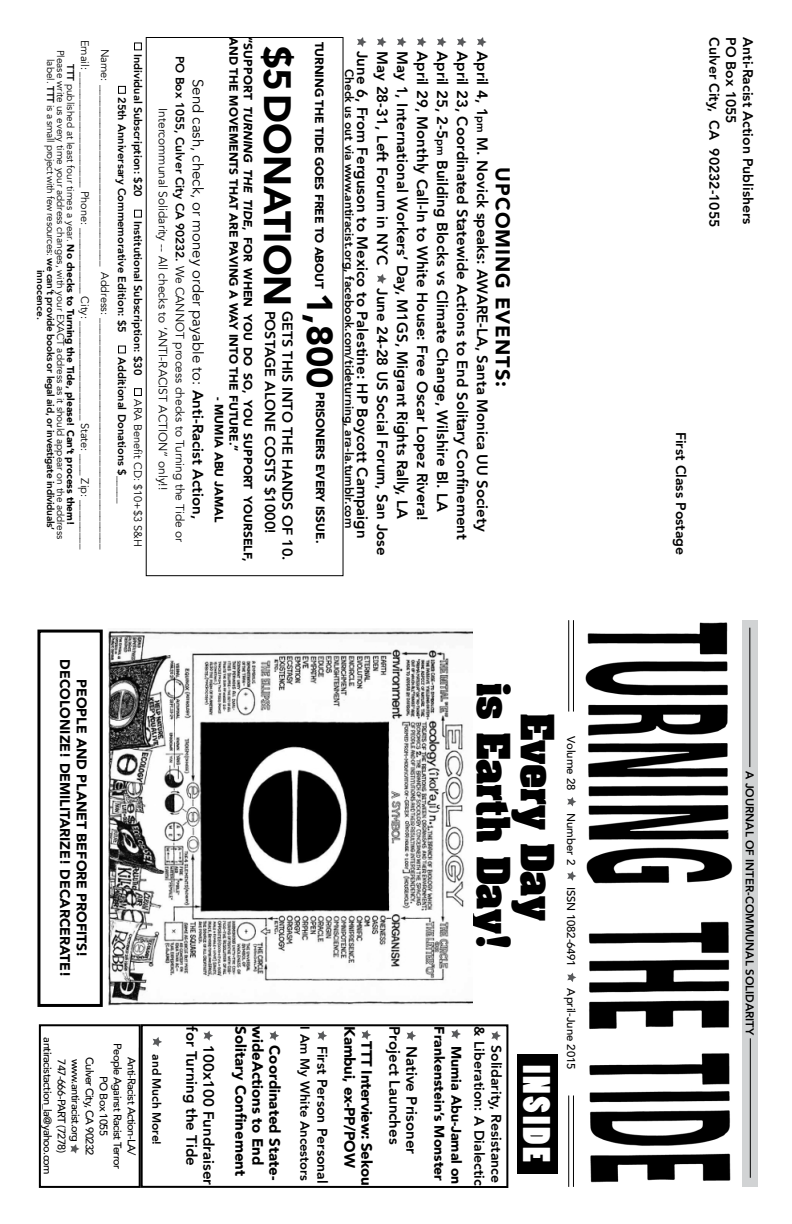
<style>
.page{position:relative;width:792px;height:1224px;background:#fff}
.page>*{position:absolute;margin:0;border:0;box-sizing:border-box;transform-origin:0 0}
.t1{font:700 39px/44px "Aachen";color:#000;text-align:center}
.t2{font:900 38px "Avenir";color:#000}
.t3{font:36px "Poplar Std";letter-spacing:.08em;color:#fff}
.t4{font:900 36px "Avenir";color:#000}
.t5{font:900 20px "Avenir";letter-spacing:.05em;color:#000}
.t6{font:800 15px/17px "Avenir";color:#000}
.t7{font:15px "Avenir";color:#000}
.t8{font:900 15px "Avenir";color:#000}
.t9{font:900 15px/17px "Avenir";letter-spacing:-.02em;color:#000}
.t10{font:800 14.4px "Avenir";color:#000}
.t11{font:800 14px/17px "Avenir";color:#000;text-align:right}
.t12{font:900 14px/16.8px "Avenir";color:#000;text-align:right}
.t13{font:800 13px "Avenir";color:#000}
.t14{font:900 12px/14.4px "Avenir";color:#000}
.t15{font:12px/17px "Avenir";color:#000;text-align:center}
.t16{font:800 12px "Avenir";color:#000}
.t17{font:800 11.4px "Avenir";color:#000}
.t18{font:500 11.4px "Avenir";color:#000}
.t19{font:500 11.4px "Avenir";letter-spacing:-.02em;color:#000}
.t20{font:11px/20px "Avenir";color:#000;text-align:right}
.t21{font:500 11px/14px "Avenir";letter-spacing:-.05em;color:#000;text-align:center}
.t22{font:800 11px "Avenir";color:#000}
.t23{font:10px/10px "Avenir";color:#000;text-align:center}
.s1{font-weight:800}
.s2{font-weight:900}
.s3{font-style:italic}
.s4{font-size:11px}
</style>
<div class="page">
<div style="left:517px;top:1055px;width:41px;height:119px;background:#000"></div>
<svg style="left:567px;top:797px;width:9px;height:9px"></svg>
<svg style="left:567px;top:871px;width:9px;height:10px"></svg>
<svg style="left:567px;top:973px;width:9px;height:9px"></svg>
<hr style="left:573px;top:620px;width:1px;height:92px;background:#000">
<hr style="left:568px;top:620px;width:1px;height:92px;background:#000">
<hr style="left:573px;top:1095px;width:1px;height:92px;background:#000">
<hr style="left:568px;top:1095px;width:1px;height:92px;background:#000">
<div style="left:743px;top:620px;width:15px;height:567px;background:#d1d3d4"></div>
<hr style="left:750px;top:1038px;width:1px;height:140px;background:#000">
<img style="left:585px;top:622px;width:148px;height:561px">
<hr style="left:749px;top:628px;width:1px;height:139px;background:#000">
<svg style="left:70px;top:1144px;width:10px;height:10px"></svg>
<div style="left:39px;top:1024px;width:102px;height:164px;border:2px solid #000"></div>
<svg style="left:491px;top:1031px;width:10px;height:10px"></svg>
<svg style="left:451px;top:1029px;width:10px;height:10px"></svg>
<svg style="left:407px;top:1031px;width:9px;height:10px"></svg>
<svg style="left:362px;top:1030px;width:9px;height:10px"></svg>
<svg style="left:318px;top:1031px;width:9px;height:10px"></svg>
<svg style="left:270px;top:1031px;width:9px;height:10px"></svg>
<svg style="left:204px;top:1031px;width:9px;height:10px"></svg>
<svg style="left:153px;top:1037px;width:9px;height:10px"></svg>
<div style="left:141px;top:1024px;width:367px;height:164px;border:2px solid #000"></div>
<hr style="left:139px;top:1048px;width:1px;height:139px;background:#000">
<svg style="left:477px;top:37px;width:10px;height:10px"></svg>
<svg style="left:457px;top:37px;width:10px;height:10px"></svg>
<svg style="left:437px;top:37px;width:10px;height:10px"></svg>
<svg style="left:417px;top:37px;width:10px;height:10px"></svg>
<svg style="left:397px;top:37px;width:10px;height:10px"></svg>
<svg style="left:377px;top:37px;width:10px;height:10px"></svg>
<svg style="left:377px;top:274px;width:10px;height:10px"></svg>
<svg style="left:357px;top:37px;width:10px;height:10px"></svg>
<div style="left:134px;top:42px;width:8px;height:8px;border:1px solid #000"></div>
<div style="left:134px;top:210px;width:8px;height:8px;border:1px solid #000"></div>
<div style="left:134px;top:388px;width:8px;height:8px;border:1px solid #000"></div>
<div style="left:118px;top:86px;width:8px;height:8px;border:1px solid #000"></div>
<div style="left:118px;top:346px;width:8px;height:7px;border:1px solid #000"></div>
<div style="left:37px;top:630px;width:66px;height:377px;border:3px solid #000"></div>
<img style="left:108px;top:629px;width:364px;height:377px">
<p class="t20" style="left:115px;top:40px;width:511px;rotate:90deg">Name: _________________________________ Address: __________________________________________<br>Email: _____________________ Phone: ____________ City: __________________ State: ____ Zip: _________</p>
<p class="t23" style="left:75px;top:50px;width:492px;rotate:90deg"><span class="s1">TTT</span> published at least four times a year. <span class="s2">No checks to Turning the Tide, please! Can’t process them!<br></span>Please write us every time your address changes, with your EXACT address as it should appear on the address label. <span class="s1">TTT</span> is a small project with few resources: <span class="s1">we can’t provide books or legal aid, or investigate individuals’ innocence.</span></p>
<p class="t22" style="left:146px;top:54px;width:145px;rotate:90deg">Individual Subscription: $20</p>
<p class="t22" style="left:146px;top:221px;width:156px;rotate:90deg">Institutional Subscription: $30</p>
<p class="t20" style="left:148px;top:399px;width:149px;rotate:90deg">ARA Benefit CD: $10+$3 S&amp;H</p>
<p class="t22" style="left:130px;top:97px;width:237px;rotate:90deg">25th Anniversary Commemorative Edition: $5</p>
<p class="t22" style="left:130px;top:357px;width:148px;rotate:90deg">Additional Donations $_____</p>
<p class="t15" style="left:188px;top:56px;width:488px;rotate:90deg"><span class="s1">PO Box 1055, Culver City CA 90232.</span> We CANNOT process checks to Turning the Tide or<br>Intercommunal Solidarity -- All checks to ‘ANTI-RACIST ACTION” only!!</p>
<p class="t7" style="left:207px;top:79px;width:442px;rotate:90deg">Send cash, check, or money order payable to: <span class="s1">Anti-Racist Action,</span></p>
<p class="t14" style="left:255px;top:37px;width:526px;rotate:90deg">“SUPPORT <span class="s3">TURNING THE TIDE</span>, FOR WHEN YOU DO SO, YOU SUPPORT YOURSELF,<br>AND THE MOVEMENTS THAT ARE PAVING A WAY INTO THE FUTURE.”</p>
<p class="t14" style="left:227px;top:397px;width:127px;rotate:90deg">- MUMIA ABU JAMAL</p>
<h2 class="t2" style="left:310px;top:46px;width:262px;rotate:90deg">$5DONATION</h2>
<p class="t10" style="left:281px;top:311px;width:224px;rotate:90deg">POSTAGE ALONE COSTS $1000!</p>
<p class="t10" style="left:299px;top:311px;width:252px;rotate:90deg">GETS THIS INTO THE HANDS OF 10.</p>
<p class="t14" style="left:327px;top:42px;width:248px;rotate:90deg">TURNING THE TIDE GOES FREE TO ABOUT</p>
<h3 class="t4" style="left:350px;top:293px;width:97px;rotate:90deg">1,800</h3>
<p class="t14" style="left:328px;top:392px;width:152px;rotate:90deg">PRISONERS EVERY ISSUE.</p>
<p class="t6" style="left:392px;top:51px;width:506px;line-height:20px;text-indent:237px;rotate:90deg">June 24-28 US Social Forum, San Jose<br>June 6, From Ferguson to Mexico to Palestine: HP Boycott Campaign</p>
<p class="t6" style="left:391px;top:51px;width:215px;rotate:90deg">May 28-31, Left Forum in NYC</p>
<p class="t6" style="left:411px;top:51px;width:469px;rotate:90deg">May 1, International Workers’ Day, M1GS, Migrant Rights Rally, LA</p>
<p class="t6" style="left:431px;top:51px;width:471px;rotate:90deg">April 29, Monthly Call-In to White House: Free Oscar Lopez Rivera!</p>
<p class="t6" style="left:451px;top:51px;width:462px;rotate:90deg">April 25, 2-5<span class="s4">pm</span> Building Blocks vs Climate Change, Wilshire Bl. LA</p>
<p class="t6" style="left:471px;top:51px;width:490px;rotate:90deg">April 23, Coordinated Statewide Actions to End Solitary Confinement</p>
<p class="t6" style="left:491px;top:51px;width:482px;rotate:90deg">April 4, 1<span class="s4">pm</span> M. Novick speaks: AWARE-LA, Santa Monica UU Society</p>
<p class="t16" style="left:359px;top:69px;width:461px;rotate:90deg">Check us out via www.antiracist.org, facebook.com/tideturning, ara-la.tumblr.com</p>
<h3 class="t5" style="left:520px;top:167px;width:221px;rotate:90deg">UPCOMING EVENTS:</h3>
<p class="t12" style="left:91px;top:659px;width:320px;text-align:center;rotate:90deg">PEOPLE AND PLANET BEFORE PROFITS!<br>DECOLONIZE! DEMILITARIZE! DECARCERATE!</p>
<h1 class="t1" style="left:561px;top:683px;width:269px;rotate:90deg">Every Day<br>is Earth Day!</h1>
<p class="t8" style="left:254px;top:1026px;width:151px;rotate:90deg">Solitary Confinement</p>
<p class="t8" style="left:271px;top:1026px;width:141px;rotate:90deg">wideActions to End</p>
<p class="t6" style="left:217px;top:1026px;width:160px;text-indent:19px;rotate:90deg">100x100 Fundraiser for Turning the Tide</p>
<p class="t21" style="left:55px;top:1037px;width:139px;rotate:90deg">antiracistaction_la@yahoo.com</p>
<p class="t11" style="left:505px;top:1026px;width:161px;rotate:90deg">Solidarity, Resistance<br>&amp; Liberation: A Dialectic</p>
<p class="t13" style="left:315px;top:1026px;width:156px;rotate:90deg">I Am My White Ancestors</p>
<p class="t12" style="left:465px;top:1026px;width:160px;rotate:90deg">Mumia Abu-Jamal on<br>Frankenstein’s Monster</p>
<p class="t9" style="left:376px;top:1026px;width:161px;text-indent:15px;rotate:90deg">TTT Interview: Sekou<br>Kambui, ex-PP/POW</p>
<p class="t6" style="left:420px;top:1026px;width:129px;text-indent:19px;rotate:90deg">Native Prisoner<br>Project Launches</p>
<p class="t21" style="left:139px;top:1043px;width:127px;rotate:90deg">Anti-Racist Action-LA/<br>People Against Racist Terror<br>PO Box 1055</p>
<p class="t8" style="left:288px;top:1045px;width:136px;rotate:90deg">Coordinated State-</p>
<p class="t11" style="left:331px;top:1046px;width:139px;rotate:90deg">First Person Personal</p>
<p class="t16" style="left:166px;top:1054px;width:92px;rotate:90deg">and Much More!</p>
<p class="t21" style="left:69px;top:1059px;width:95px;rotate:90deg">747-666-PART (7278)</p>
<p class="t21" style="left:83px;top:1059px;width:85px;rotate:90deg">www.antiracist.org</p>
<p class="t21" style="left:97px;top:1057px;width:100px;rotate:90deg">Culver City, CA 90232</p>
<h3 class="t3" style="left:556px;top:1065px;width:99px;rotate:90deg">INSIDE</h3>
<p class="t18" style="left:581px;top:736px;width:56px;rotate:90deg">Volume 28</p>
<p class="t18" style="left:581px;top:813px;width:54px;rotate:90deg">Number 2</p>
<p class="t19" style="left:581px;top:887px;width:81px;rotate:90deg">ISSN 1082-6491</p>
<p class="t18" style="left:581px;top:988px;width:83px;rotate:90deg">April-June 2015</p>
<p class="t11" style="left:723px;top:37px;width:192px;rotate:90deg">Culver City, CA 90232-1055</p>
<p class="t11" style="left:740px;top:37px;width:88px;rotate:90deg">PO Box 1055</p>
<p class="t11" style="left:756px;top:37px;width:189px;rotate:90deg">Anti-Racist Action Publishers</p>
<p class="t11" style="left:689px;top:432px;width:125px;rotate:90deg">First Class Postage</p>
<p class="t17" style="left:759px;top:771px;width:266px;rotate:90deg">A JOURNAL OF INTER-COMMUNAL SOLIDARITY</p>
</div>
